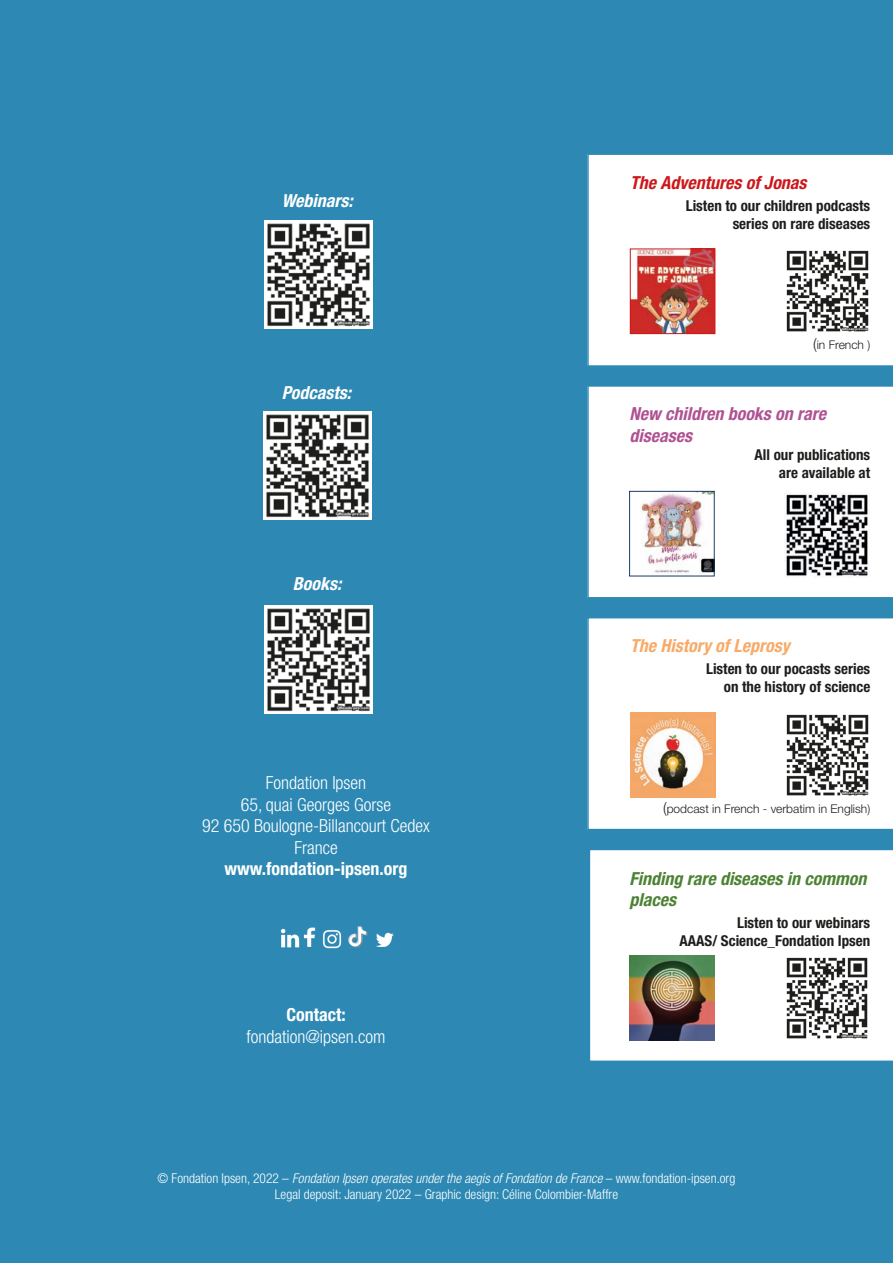
<style>
.page{position:relative;width:893px;height:1263px;background:#2d89b4}
.page>*{position:absolute;margin:0;border:0;box-sizing:border-box;transform-origin:0 0}
.t1{font:300 condensed 18px/21.6px "Helvetica Neue LT Std";color:#fff;text-align:center}
.Titre_pub{font:italic 700 condensed 18px/21.6px "Helvetica Neue LT Std";color:#4d8233}
.Titre_pub-2{font:italic 700 condensed 18px/21.6px "Helvetica Neue LT Std";color:#af5293}
.Back_cover_QRcode{font:italic 700 condensed 18px "Helvetica Neue LT Std";color:#fff}
.t2{font:700 condensed 18px "Helvetica Neue LT Std";color:#fff}
.t3{font:italic 700 condensed 18px "Helvetica Neue LT Std";color:#cd171a}
.Titre_pub-3{font:italic 700 condensed 18px "Helvetica Neue LT Std";color:#f7aa69}
.Pub_txt{font:700 condensed 15px/18px "Helvetica Neue LT Std";color:#1d1d1b;text-align:right}
.Titre_pub-4{font:700 condensed 15px/18px "Helvetica Neue LT Std";color:#1d1d1b;text-align:right}
.t4{font:300 condensed 13.5px/16.2px "Helvetica Neue LT Std";color:#fff;text-align:center}
.Pub_txt-2{font:300 12px "Helvetica Neue LT Std";color:#1d1d1b}
.s1{font-weight:700}
.s2{font-size:15px}
.s3{font-style:italic}
</style>
<div class="page">
<div style="left:587px;top:618px;width:306px;height:212px;background:#fff"></div>
<div style="left:590px;top:850px;width:303px;height:211px;background:#fff"></div>
<img style="left:629px;top:955px;width:85px;height:85px">
<img style="left:784px;top:955px;width:85px;height:85px">
<div style="left:587px;top:386px;width:306px;height:212px;background:#fff"></div>
<img style="left:784px;top:492px;width:85px;height:85px">
<img style="left:631px;top:493px;width:82px;height:81px">
<div style="left:629px;top:491px;width:86px;height:85px;border:1px solid #1e3a6b"></div>
<div style="left:587px;top:154px;width:306px;height:212px;background:#fff"></div>
<img style="left:632px;top:251px;width:81px;height:81px">
<div style="left:630px;top:249px;width:85px;height:85px;border:1px solid #cd171a"></div>
<img style="left:785px;top:249px;width:85px;height:85px">
<img style="left:630px;top:712px;width:85px;height:85px">
<img style="left:785px;top:712px;width:85px;height:85px">
<img style="left:280px;top:928px;width:20px;height:20px">
<img style="left:303px;top:927px;width:13px;height:20px">
<img style="left:264px;top:220px;width:108px;height:108px">
<img style="left:264px;top:412px;width:108px;height:108px">
<img style="left:264px;top:605px;width:108px;height:108px">
<img style="left:348px;top:926px;width:46px;height:21px">
<img style="left:323px;top:930px;width:19px;height:19px">
<p class="Back_cover_QRcode" style="left:282px;top:190px;width:72px">Webinars:</p>
<p class="Back_cover_QRcode" style="left:282px;top:381px;width:71px">Podcasts:</p>
<p class="Back_cover_QRcode" style="left:293px;top:573px;width:50px">Books:</p>
<p class="t1" style="left:241px;top:772px;width:152px">Fondation Ipsen<br>65, quai Georges Gorse</p>
<p class="t1" style="left:202px;top:815px;width:229px">92 650 Boulogne-Billancourt Cedex</p>
<p class="t1" style="left:294px;top:836px;width:45px">France</p>
<p class="t2" style="left:225px;top:858px;width:184px">www.fondation-ipsen.org</p>
<p class="t1" style="left:246px;top:1004px;width:140px"><span class="s1">Contact: </span>fondation@ipsen.com</p>
<p class="t3" style="left:630px;top:171px;width:178px">The Adventures of Jonas</p>
<p class="Pub_txt" style="left:686px;top:196px;width:186px">Listen to our children podcasts series on rare diseases</p>
<p class="Pub_txt-2" style="left:813px;top:337px;width:59px"><span class="s2">(</span>in French )</p>
<p class="Titre_pub-2" style="left:629px;top:403px;width:198px">New children books on rare diseases</p>
<p class="Titre_pub-4" style="left:755px;top:445px;width:117px">All our publications are available at</p>
<p class="Titre_pub-3" style="left:630px;top:635px;width:161px">The History of Leprosy</p>
<p class="Pub_txt" style="left:706px;top:660px;width:166px">Listen to our pocasts series on the history of science</p>
<p class="Pub_txt-2" style="left:663px;top:802px;width:209px"><span class="s2">(</span>podcast in French - verbatim in English)</p>
<p class="Titre_pub" style="left:629px;top:867px;width:239px">Finding rare diseases in common places</p>
<p class="Pub_txt" style="left:680px;top:914px;width:192px">Listen to our webinars<br>AAAS/ Science_Fondation Ipsen</p>
<p class="t4" style="left:158px;top:1170px;width:579px">© Fondation Ipsen, 2022 – <span class="s3">Fondation Ipsen operates under the aegis of Fondation de France</span> – www.fondation-ipsen.org<br>Legal deposit: January 2022 – Graphic design: Céline Colombier-Maffre</p>
</div>
